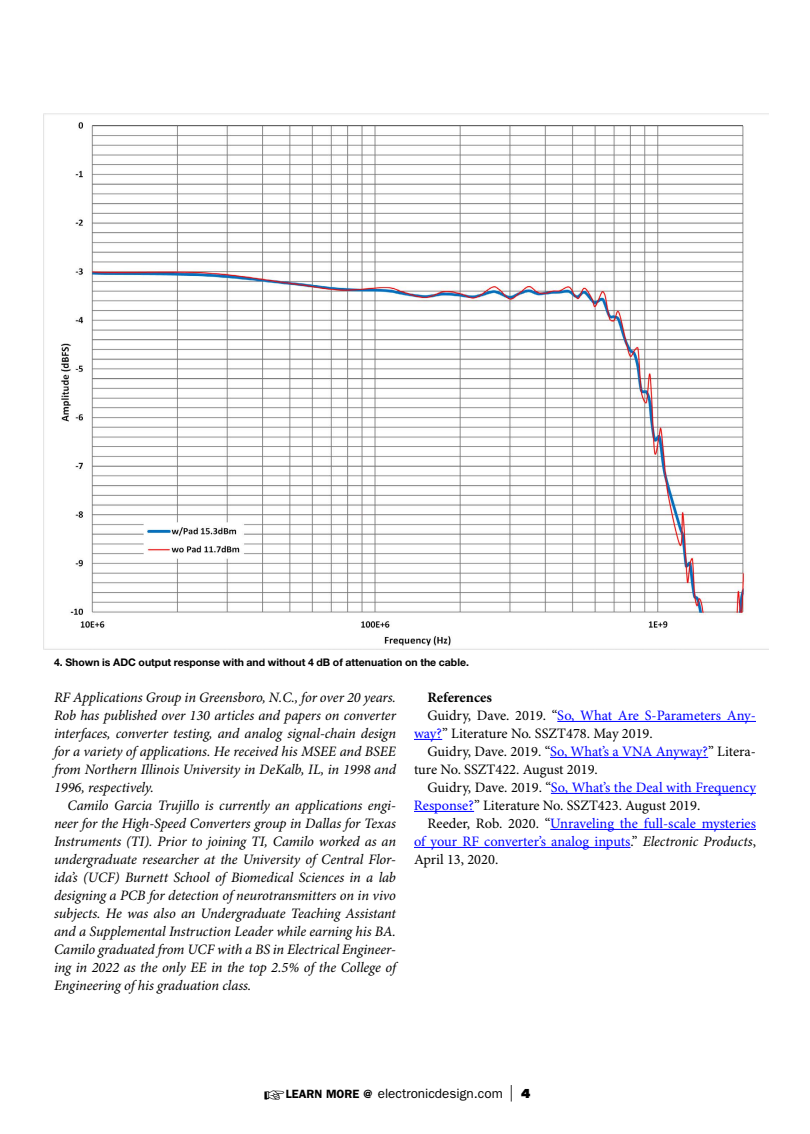
<style>
.page{position:relative;width:810px;height:1134px;background:#fff}
.page>*{position:absolute;margin:0;border:0;box-sizing:border-box;transform-origin:0 0}
.t1{font:italic 14.4px/18px "Minion Pro";letter-spacing:-.01em;color:#000;text-align:justify}
.t2{font:14.4px "Minion Pro";color:#00f}
.t3{font:14.4px "Minion Pro";color:#000}
.t4{font:700 14.4px "Minion Pro";letter-spacing:-.005em;color:#000}
.t5{font:13.5px "ITC Franklin Gothic Std";color:#000}
.t6{font:700 10.5px "Helvetica Neue LT Std";color:#000}
.s1{color:#000}
.s2{color:#00f}
.s3{font-style:italic;color:#000}
.s4{font-weight:600;font-size:12px}
.s5{font-family:"Futura Std";font-weight:300;font-size:16.5px}
.s6{font-family:"Futura Std";font-weight:800;font-size:12px}
</style>
<div class="page">
<hr style="left:557px;top:721px;width:199px;height:1px;background:#00f">
<svg style="left:414px;top:739px;width:28px;height:1px"></svg>
<hr style="left:550px;top:757px;width:158px;height:1px;background:#00f">
<hr style="left:551px;top:793px;width:205px;height:1px;background:#00f">
<hr style="left:414px;top:811px;width:60px;height:1px;background:#00f">
<hr style="left:550px;top:829px;width:206px;height:1px;background:#00f">
<hr style="left:414px;top:847px;width:216px;height:1px;background:#00f">
<img style="left:43px;top:113px;width:725px;height:536px">
<p class="t6" style="left:54px;top:656px;width:417px">4. Shown is ADC output response with and without 4 dB of attenuation on the cable.</p>
<p class="t1" style="left:54px;top:689px;width:344px">RF Applications Group in Greensboro, N.C., for over 20 years.<br>Rob has published over 130 articles and papers on converter interfaces, converter testing, and analog signal-chain design for a variety of applications. He received his MSEE and BSEE from Northern Illinois University in DeKalb, IL, in 1998 and 1996, respectively.</p>
<p class="t1" style="left:54px;top:797px;width:344px;text-indent:13px">Camilo Garcia Trujillo is currently an applications engi&shy;neer for the High-Speed Converters group in Dallas for Texas Instruments (TI). Prior to joining TI, Camilo worked as an undergraduate researcher at the University of Central Flor&shy;ida’s (UCF) Burnett School of Biomedical Sciences in a lab designing a PCB for detection of neurotransmitters on in vivo subjects. He was also an Undergraduate Teaching Assistant and a Supplemental Instruction Leader while earning his BA.<br>Camilo graduated from UCF with a BS in Electrical Engineer&shy;ing in 2022 as the only EE in the top 2.5% of the College of Engineering of his graduation class.</p>
<p class="t4" style="left:428px;top:689px;width:66px">References</p>
<p class="t2" style="left:428px;top:707px;width:330px"><span class="s1">Guidry, Dave. 2019. “</span>So, What Are S-Parameters Any-</p>
<p class="t3" style="left:414px;top:725px;width:240px"><span class="s2">way?</span>” Literature No. SSZT478. May 2019.</p>
<p class="t3" style="left:428px;top:743px;width:330px">Guidry, Dave. 2019. “<span class="s2">So, What’s a VNA Anyway?</span>” Litera-</p>
<p class="t3" style="left:414px;top:761px;width:185px">ture No. SSZT422. August 2019.</p>
<p class="t2" style="left:427px;top:779px;width:330px"><span class="s1">Guidry, Dave. 2019. “</span>So, What’s the Deal with Frequency</p>
<p class="t3" style="left:414px;top:797px;width:288px"><span class="s2">Response?</span>” Literature No. SSZT423. August 2019.</p>
<p class="t2" style="left:427px;top:815px;width:330px"><span class="s1">Reeder, Rob. 2020. “</span>Unraveling the full-scale mysteries</p>
<p class="t2" style="left:414px;top:833px;width:344px">of your RF converter’s analog inputs<span class="s1">.”</span> <span class="s3">Electronic Products</span><span class="s1">,</span></p>
<p class="t3" style="left:414px;top:851px;width:86px">April 13, 2020.</p>
<p class="t5" style="left:264px;top:1086px;width:268px">☞<span class="s4">LEARN MORE @</span> electronicdesign.com <span class="s5">|</span> <span class="s6">4</span></p>
</div>
